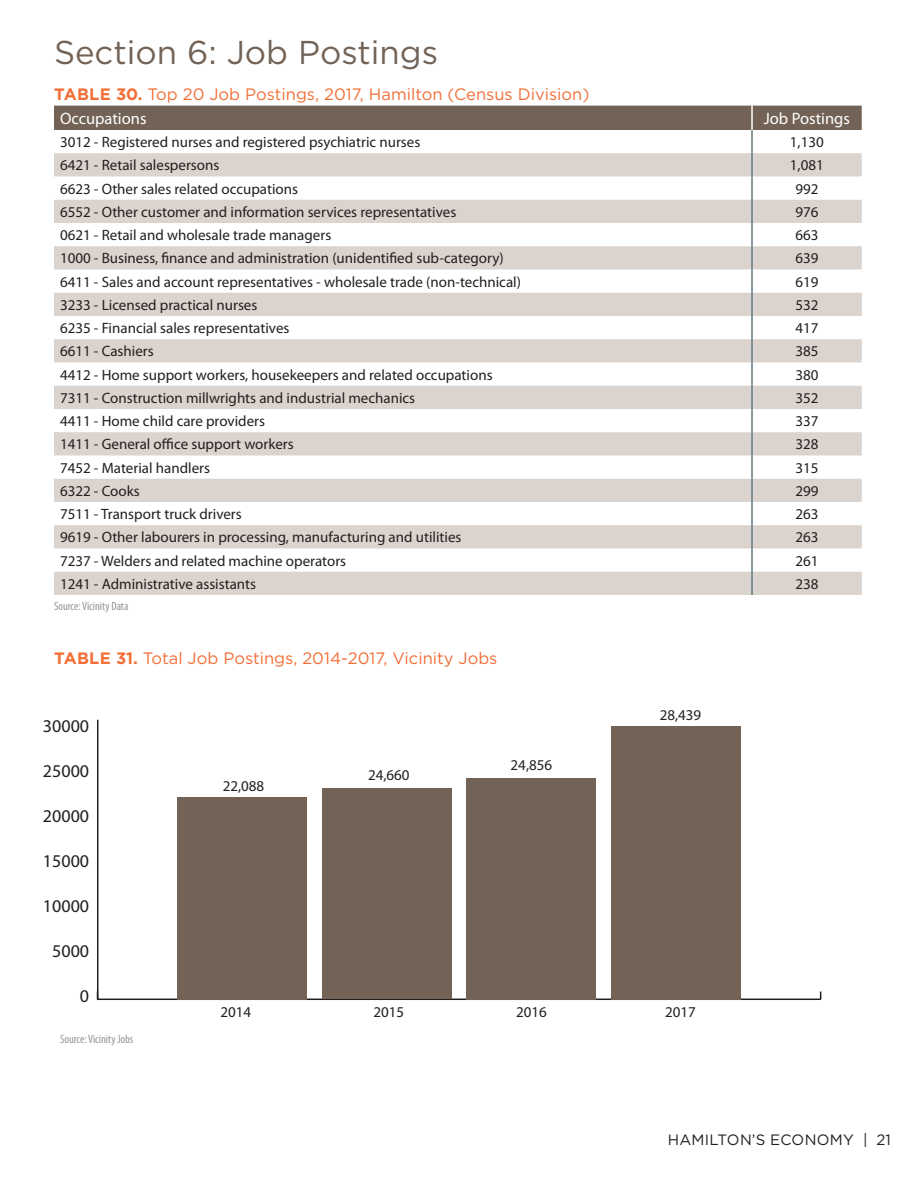
<style>
.page{position:relative;width:918px;height:1188px;background:#fff}
.page>*{position:absolute;margin:0;border:0;box-sizing:border-box;transform-origin:0 0}
.Head{font:33px "Gotham Pro";color:#736356}
.t1{font:18px "Myriad Pro";color:#231f20}
.chart_heading{font:16.5px "Gotham Pro";color:#f26e37}
.Text{font:16.5px "Myriad Pro";color:#fff}
.Text-2{font:15px "Myriad Pro";color:#231f20}
.t2{font:15px "Gotham Pro";letter-spacing:.02em;color:#231f20}
.source{font:condensed 12px "Myriad Pro";color:#939598}
.s1{font-weight:700}
</style>
<div class="page">
<div style="left:54px;top:106px;width:808px;height:24px;background:#736356"></div>
<svg style="left:54px;top:153px;width:808px;height:442px;fill:#dbd3cd"></svg>
<hr style="left:751px;top:130px;width:2px;height:23px;background:#647882">
<hr style="left:751px;top:153px;width:2px;height:23px;background:#647882">
<hr style="left:751px;top:176px;width:2px;height:24px;background:#647882">
<hr style="left:751px;top:200px;width:2px;height:23px;background:#647882">
<hr style="left:751px;top:223px;width:2px;height:23px;background:#647882">
<hr style="left:751px;top:246px;width:2px;height:23px;background:#647882">
<hr style="left:751px;top:269px;width:2px;height:24px;background:#647882">
<hr style="left:751px;top:293px;width:2px;height:23px;background:#647882">
<hr style="left:751px;top:316px;width:2px;height:23px;background:#647882">
<hr style="left:751px;top:339px;width:2px;height:23px;background:#647882">
<hr style="left:751px;top:362px;width:2px;height:24px;background:#647882">
<hr style="left:751px;top:386px;width:2px;height:23px;background:#647882">
<hr style="left:751px;top:409px;width:2px;height:23px;background:#647882">
<hr style="left:751px;top:432px;width:2px;height:23px;background:#647882">
<hr style="left:751px;top:455px;width:2px;height:24px;background:#647882">
<hr style="left:751px;top:479px;width:2px;height:23px;background:#647882">
<hr style="left:751px;top:502px;width:2px;height:23px;background:#647882">
<hr style="left:751px;top:525px;width:2px;height:23px;background:#647882">
<hr style="left:751px;top:548px;width:2px;height:24px;background:#647882">
<hr style="left:751px;top:572px;width:2px;height:23px;background:#647882">
<hr style="left:751px;top:106px;width:2px;height:24px;background:#fff">
<hr style="left:98px;top:999px;width:723px;height:1px;background:#231f20">
<div style="left:611px;top:726px;width:130px;height:273px;background:#736356"></div>
<div style="left:467px;top:778px;width:129px;height:221px;background:#736356"></div>
<div style="left:322px;top:789px;width:130px;height:210px;background:#736356"></div>
<div style="left:178px;top:797px;width:129px;height:202px;background:#736356"></div>
<hr style="left:97px;top:720px;width:1px;height:280px;background:#231f20">
<p class="Head" style="left:54px;top:34px;width:386px">Section 6: Job Postings</p>
<p class="chart_heading" style="left:54px;top:85px;width:537px"><span class="s1">TABLE 30.</span> Top 20 Job Postings, 2017, Hamilton (Census Division)</p>
<p class="Text" style="left:60px;top:108px;width:88px">Occupations</p>
<p class="Text" style="left:764px;top:108px;width:88px">Job Postings</p>
<p class="Text-2" style="left:60px;top:133px;width:362px">3012 - Registered nurses and registered psychiatric nurses</p>
<p class="Text-2" style="left:790px;top:133px;width:35px">1,130</p>
<p class="Text-2" style="left:60px;top:156px;width:161px">6421 - Retail salespersons</p>
<p class="Text-2" style="left:790px;top:156px;width:35px">1,081</p>
<p class="Text-2" style="left:60px;top:179px;width:240px">6623 - Other sales related occupations</p>
<p class="Text-2" style="left:795px;top:179px;width:25px">992</p>
<p class="Text-2" style="left:60px;top:203px;width:398px">6552 - Other customer and information services representatives</p>
<p class="Text-2" style="left:795px;top:203px;width:25px">976</p>
<p class="Text-2" style="left:60px;top:226px;width:273px">0621 - Retail and wholesale trade managers</p>
<p class="Text-2" style="left:795px;top:226px;width:25px">663</p>
<p class="Text-2" style="left:60px;top:249px;width:445px">1000 - Business, finance and administration (unidentified sub-category)</p>
<p class="Text-2" style="left:795px;top:249px;width:25px">639</p>
<p class="Text-2" style="left:60px;top:272px;width:463px">6411 - Sales and account representatives - wholesale trade (non-technical)</p>
<p class="Text-2" style="left:795px;top:272px;width:25px">619</p>
<p class="Text-2" style="left:60px;top:296px;width:199px">3233 - Licensed practical nurses</p>
<p class="Text-2" style="left:795px;top:296px;width:25px">532</p>
<p class="Text-2" style="left:60px;top:319px;width:231px">6235 - Financial sales representatives</p>
<p class="Text-2" style="left:795px;top:319px;width:25px">417</p>
<p class="Text-2" style="left:60px;top:342px;width:95px">6611 - Cashiers</p>
<p class="Text-2" style="left:795px;top:342px;width:25px">385</p>
<p class="Text-2" style="left:60px;top:365px;width:434px">4412 - Home support workers, housekeepers and related occupations</p>
<p class="Text-2" style="left:795px;top:365px;width:25px">380</p>
<p class="Text-2" style="left:60px;top:389px;width:357px">7311 - Construction millwrights and industrial mechanics</p>
<p class="Text-2" style="left:795px;top:389px;width:25px">352</p>
<p class="Text-2" style="left:60px;top:412px;width:207px">4411 - Home child care providers</p>
<p class="Text-2" style="left:795px;top:412px;width:25px">337</p>
<p class="Text-2" style="left:60px;top:435px;width:235px">1411 - General office support workers</p>
<p class="Text-2" style="left:795px;top:435px;width:25px">328</p>
<p class="Text-2" style="left:60px;top:458px;width:152px">7452 - Material handlers</p>
<p class="Text-2" style="left:795px;top:458px;width:25px">315</p>
<p class="Text-2" style="left:60px;top:482px;width:81px">6322 - Cooks</p>
<p class="Text-2" style="left:795px;top:482px;width:25px">299</p>
<p class="Text-2" style="left:60px;top:505px;width:183px">7511 - Transport truck drivers</p>
<p class="Text-2" style="left:795px;top:505px;width:25px">263</p>
<p class="Text-2" style="left:60px;top:528px;width:403px">9619 - Other labourers in processing, manufacturing and utilities</p>
<p class="Text-2" style="left:795px;top:528px;width:25px">263</p>
<p class="Text-2" style="left:60px;top:551px;width:288px">7237 - Welders and related machine operators</p>
<p class="Text-2" style="left:795px;top:551px;width:25px">261</p>
<p class="Text-2" style="left:60px;top:575px;width:198px">1241 - Administrative assistants</p>
<p class="Text-2" style="left:795px;top:575px;width:25px">238</p>
<p class="source" style="left:54px;top:599px;width:76px">Source: Vicinity Data</p>
<p class="chart_heading" style="left:54px;top:649px;width:445px"><span class="s1">TABLE 31.</span> Total Job Postings, 2014-2017, Vicinity Jobs</p>
<p class="t1" style="left:43px;top:715px;width:48px">30000</p>
<p class="t1" style="left:43px;top:760px;width:48px">25000</p>
<p class="t1" style="left:43px;top:805px;width:48px">20000</p>
<p class="t1" style="left:43px;top:850px;width:48px">15000</p>
<p class="t1" style="left:43px;top:895px;width:48px">10000</p>
<p class="t1" style="left:52px;top:940px;width:38px">5000</p>
<p class="t1" style="left:80px;top:985px;width:11px">0</p>
<p class="source" style="left:60px;top:1032px;width:75px">Source: Vicinity Jobs</p>
<p class="Text-2" style="left:223px;top:776px;width:43px">22,088</p>
<p class="Text-2" style="left:368px;top:766px;width:43px">24,660</p>
<p class="Text-2" style="left:511px;top:756px;width:43px">24,856</p>
<p class="Text-2" style="left:660px;top:706px;width:43px">28,439</p>
<p class="Text-2" style="left:221px;top:1003px;width:32px">2014</p>
<p class="Text-2" style="left:373px;top:1003px;width:32px">2015</p>
<p class="Text-2" style="left:516px;top:1003px;width:32px">2016</p>
<p class="Text-2" style="left:665px;top:1003px;width:32px">2017</p>
<p class="t2" style="left:668px;top:1131px;width:225px">HAMILTON’S ECONOMY | 21</p>
</div>
